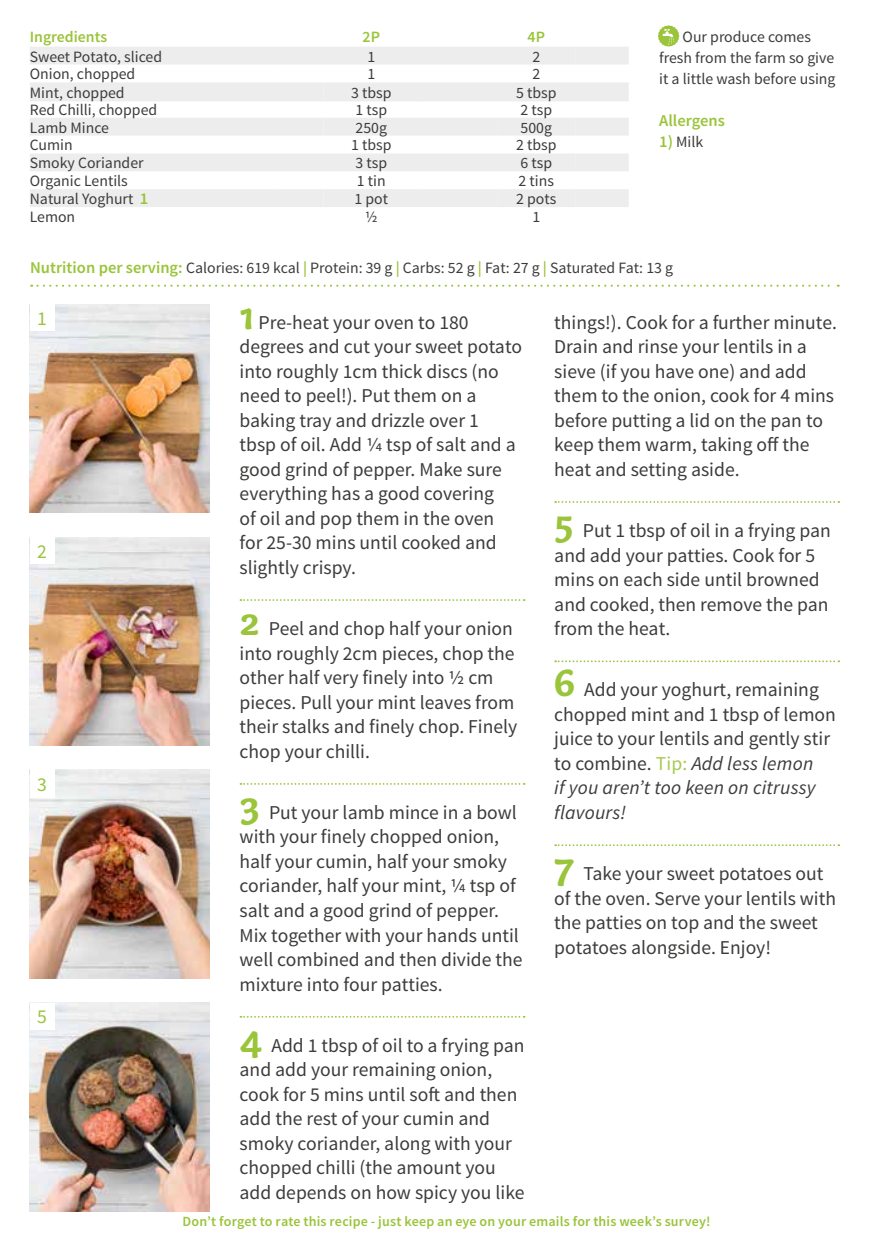
<style>
.page{position:relative;width:869px;height:1241px;background:#fff}
.page>*{position:absolute;margin:0;border:0;box-sizing:border-box;transform-origin:0 0}
.t1{font:19.6px/24.5px "Source Sans Pro";color:#3c3c3b}
.t2{font:19.6px "Source Sans Pro";color:#9ac43a}
.t3{font:600 16.45px "Source Sans Pro";color:#9ac43a}
.t4{font:15.75px/21px "Source Sans Pro";color:#3c3c3b;text-align:center}
.t5{font:600 15.75px "Source Sans Pro";color:#9ac43a}
.t6{font:600 14px "Source Sans Pro";letter-spacing:.015em;color:#9ac43a}
.s1{font-weight:600;font-size:16.45px;color:#9ac43a}
.s2{font-weight:600;color:#9ac43a}
.s3{font-family:"Capucine Basic";font-weight:700;font-size:41.12px;color:#9ac43a}
.s4{color:#a6c94f}
.s5{font-style:italic}
</style>
<div class="page">
<img style="left:30px;top:1002px;width:180px;height:208px">
<img style="left:30px;top:769px;width:180px;height:209px">
<img style="left:30px;top:304px;width:180px;height:208px">
<img style="left:30px;top:537px;width:180px;height:208px">
<svg style="left:240px;top:599px;width:284px;height:2px"></svg>
<svg style="left:240px;top:783px;width:284px;height:1px"></svg>
<svg style="left:240px;top:1016px;width:284px;height:1px"></svg>
<svg style="left:555px;top:501px;width:283px;height:2px"></svg>
<svg style="left:555px;top:660px;width:283px;height:2px"></svg>
<svg style="left:555px;top:844px;width:283px;height:2px"></svg>
<svg style="left:31px;top:284px;width:807px;height:3px"></svg>
<svg style="left:30px;top:47px;width:598px;height:160px;fill:#ededed"></svg>
<div style="left:30px;top:304px;width:25px;height:26px;background:#fff"></div>
<div style="left:30px;top:537px;width:25px;height:26px;background:#fff"></div>
<div style="left:30px;top:769px;width:25px;height:29px;background:#fff"></div>
<div style="left:30px;top:1002px;width:25px;height:27px;background:#fff"></div>
<svg style="left:658px;top:25px;width:21px;height:22px"></svg>
<p class="t5" style="left:30px;top:26px;width:79px">Ingredients</p>
<p class="t5" style="left:362px;top:26px;width:19px">2P</p>
<p class="t5" style="left:527px;top:26px;width:19px">4P</p>
<p class="t4" style="left:30px;top:46px;width:134px">Sweet Potato, sliced</p>
<p class="t4" style="left:367px;top:46px;width:9px">1</p>
<p class="t4" style="left:532px;top:46px;width:9px">2</p>
<p class="t4" style="left:30px;top:64px;width:107px">Onion, chopped</p>
<p class="t4" style="left:367px;top:64px;width:9px">1</p>
<p class="t4" style="left:532px;top:64px;width:9px">2</p>
<p class="t4" style="left:30px;top:82px;width:96px">Mint, chopped</p>
<p class="t4" style="left:351px;top:82px;width:42px">3 tbsp</p>
<p class="t4" style="left:516px;top:82px;width:42px">5 tbsp</p>
<p class="t4" style="left:30px;top:100px;width:129px">Red Chilli, chopped</p>
<p class="t4" style="left:355px;top:100px;width:33px">1 tsp</p>
<p class="t4" style="left:520px;top:100px;width:33px">2 tsp</p>
<p class="t4" style="left:30px;top:117px;width:81px">Lamb Mince</p>
<p class="t4" style="left:355px;top:117px;width:33px">250g</p>
<p class="t4" style="left:520px;top:117px;width:33px">500g</p>
<p class="t4" style="left:30px;top:135px;width:44px">Cumin</p>
<p class="t4" style="left:351px;top:135px;width:42px">1 tbsp</p>
<p class="t4" style="left:516px;top:135px;width:42px">2 tbsp</p>
<p class="t4" style="left:30px;top:153px;width:115px">Smoky Coriander</p>
<p class="t4" style="left:355px;top:153px;width:33px">3 tsp</p>
<p class="t4" style="left:520px;top:153px;width:33px">6 tsp</p>
<p class="t4" style="left:30px;top:171px;width:99px">Organic Lentils</p>
<p class="t4" style="left:357px;top:171px;width:30px">1 tin</p>
<p class="t4" style="left:518px;top:171px;width:37px">2 tins</p>
<p class="t4" style="left:30px;top:189px;width:120px">Natural Yoghurt <span class="s1">1</span></p>
<p class="t4" style="left:354px;top:188px;width:35px">1 pot</p>
<p class="t4" style="left:516px;top:188px;width:42px">2 pots</p>
<p class="t4" style="left:30px;top:206px;width:47px">Lemon</p>
<p class="t4" style="left:364px;top:206px;width:14px">1/2</p>
<p class="t4" style="left:532px;top:206px;width:9px">1</p>
<p class="t4" style="left:659px;top:26px;width:178px">Our produce comes<br>fresh from the farm so give it a little wash before using</p>
<p class="t3" style="left:659px;top:110px;width:67px">Allergens</p>
<p class="t4" style="left:659px;top:131px;width:46px"><span class="s1">1)</span> Milk</p>
<p class="t4" style="left:30px;top:257px;width:644px"><span class="s1">Nutrition per serving:</span> Calories: 619 kcal <span class="s2">|</span> Protein: 39 g <span class="s2">|</span> Carbs: 52 g <span class="s2">|</span> Fat: 27 g <span class="s2">|</span> Saturated Fat: 13 g</p>
<p class="t2" style="left:37px;top:306px;width:11px">1</p>
<p class="t2" style="left:37px;top:539px;width:11px">2</p>
<p class="t2" style="left:37px;top:772px;width:11px">3</p>
<p class="t2" style="left:37px;top:1004px;width:11px">5</p>
<p class="t1" style="left:239px;top:310px;width:284px"><span class="s3">1</span> Pre-heat your oven to 180 degrees and cut your sweet potato into roughly 1cm thick discs (no need to peel!). Put them on a baking tray and drizzle over 1<br>tbsp of oil. Add 1/4 tsp of salt and a good grind of pepper. Make sure everything has a good covering<br>of oil and pop them in the oven for 25-30 mins until cooked and slightly crispy.</p>
<p class="t1" style="left:239px;top:616px;width:279px"><span class="s3">2</span> Peel and chop half your onion into roughly 2cm pieces, chop the other half very finely into 1/2 cm pieces. Pull your mint leaves from their stalks and finely chop. Finely chop your chilli.</p>
<p class="t1" style="left:239px;top:800px;width:284px"><span class="s3">3</span> Put your lamb mince in a bowl with your finely chopped onion, half your cumin, half your smoky coriander, half your mint, ¼ tsp of salt and a good grind of pepper.<br>Mix together with your hands until well combined and then divide the mixture into four patties.</p>
<p class="t1" style="left:239px;top:1033px;width:286px"><span class="s3">4</span> Add 1 tbsp of oil to a frying pan and add your remaining onion, cook for 5 mins until soft and then add the rest of your cumin and smoky coriander, along with your chopped chilli (the amount you add depends on how spicy you like</p>
<p class="t1" style="left:554px;top:310px;width:284px">things!). Cook for a further minute.<br>Drain and rinse your lentils in a sieve (if you have one) and add them to the onion, cook for 4 mins before putting a lid on the pan to keep them warm, taking off the heat and setting aside.</p>
<p class="t1" style="left:554px;top:518px;width:278px"><span class="s3">5</span> Put 1 tbsp of oil in a frying pan and add your patties. Cook for 5 mins on each side until browned and cooked, then remove the pan from the heat.</p>
<p class="t1" style="left:554px;top:677px;width:283px"><span class="s3">6</span> Add your yoghurt, remaining chopped mint and 1 tbsp of lemon juice to your lentils and gently stir to combine. <span class="s4">Tip:</span> <span class="s5">Add less lemon<br>if you aren’t too keen on citrussy flavours!</span></p>
<p class="t1" style="left:554px;top:861px;width:283px"><span class="s3">7</span> Take your sweet potatoes out of the oven. Serve your lentils with the patties on top and the sweet potatoes alongside. Enjoy!</p>
<p class="t6" style="left:182px;top:1212px;width:529px">Don’t forget to rate this recipe - just keep an eye on your emails for this week’s survey!</p>
</div>
